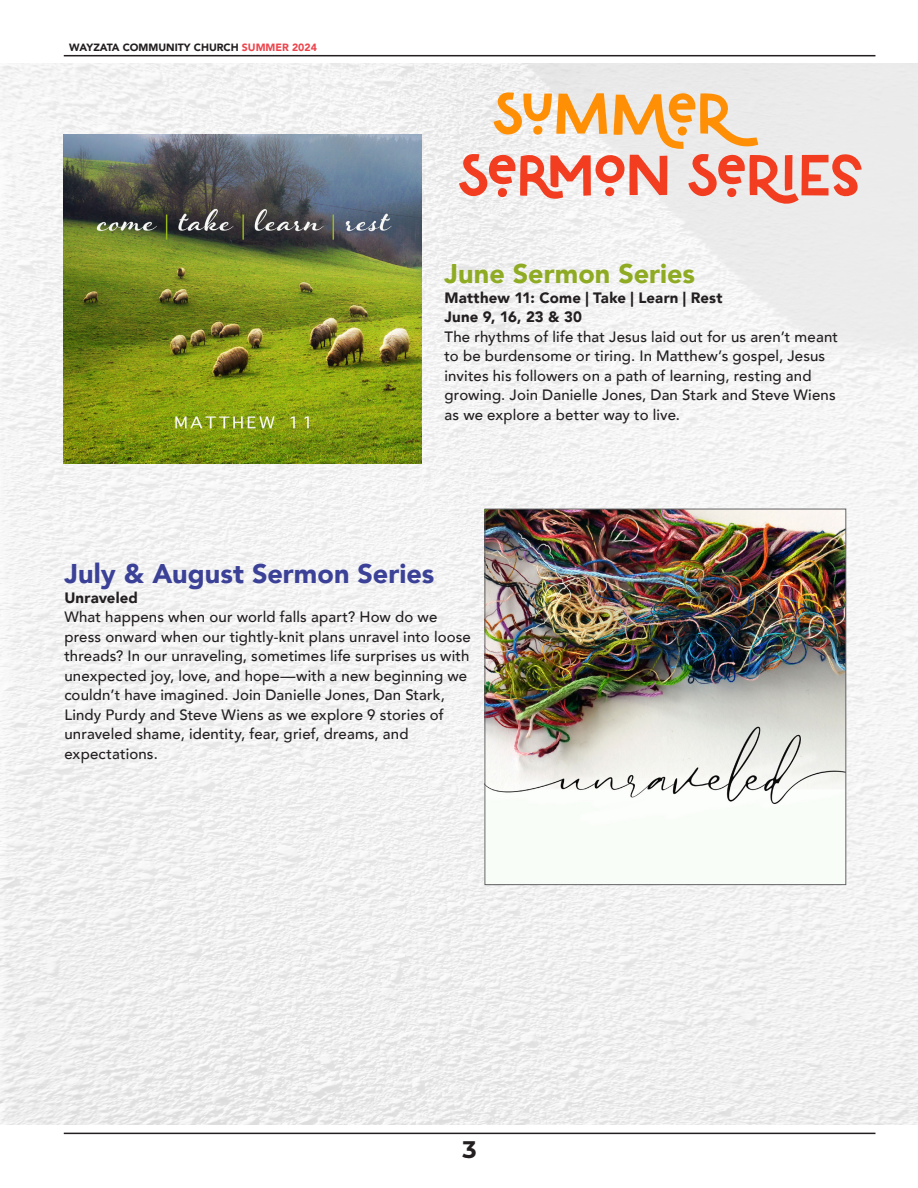
<style>
.page{position:relative;width:918px;height:1188px;background:#fff}
.page>*{position:absolute;margin:0;border:0;box-sizing:border-box;transform-origin:0 0}
.body_1{font:58.5px "Kocha Clean";letter-spacing:-.01em;color:#f23d21}
.body_1-2{font:58.5px "Kocha Clean";letter-spacing:-.015em;color:#ff8f05}
.body_1-3{font:900 27px "Avenir";letter-spacing:.005em;color:#3b4197}
.body_1-4{font:900 27px "Avenir";color:#8fab23}
.body_1-5{font:700 24px "Montserrat";color:#231f20}
.body_1-6{font:500 15px/19.5px "Avenir";letter-spacing:.01em;color:#231f20}
.t1{font:900 10.5px "Avenir";color:#231f20}
.s1{color:#ec464d}
.s2{font-weight:900}
</style>
<div class="page">
<hr style="left:64px;top:55px;width:811px;height:1px;background:#231f20">
<hr style="left:64px;top:1133px;width:811px;height:1px;background:#231f20">
<img style="left:0;top:64px;width:918px;height:1060px">
<img style="left:64px;top:135px;width:358px;height:328px">
<img style="left:487px;top:511px;width:357px;height:372px">
<div style="left:485px;top:509px;width:361px;height:376px;border:1px solid #636365"></div>
<p class="t1" style="left:69px;top:38px;width:249px">WAYZATA COMMUNITY CHURCH <span class="s1">SUMMER 2024</span></p>
<p class="body_1-2" style="left:492px;top:73px;width:242px">SUMMER</p>
<p class="body_1" style="left:458px;top:134px;width:407px">SERMON SERIES</p>
<p class="body_1-4" style="left:445px;top:251px;width:252px">June Sermon Series</p>
<p class="body_1-6" style="left:445px;top:287px;width:395px"><span class="s2">Matthew 11: Come | Take | Learn | Rest<br>June 9, 16, 23 &amp; 30<br></span>The rhythms of life that Jesus laid out for us aren’t meant to be burdensome or tiring. In Matthew’s gospel, Jesus invites his followers on a path of learning, resting and growing. Join Danielle Jones, Dan Stark and Steve Wiens as we explore a better way to live.</p>
<p class="body_1-3" style="left:64px;top:551px;width:371px">July &amp; August Sermon Series</p>
<p class="body_1-6" style="left:64px;top:587px;width:408px"><span class="s2">Unraveled<br></span>What happens when our world falls apart? How do we press onward when our tightly-knit plans unravel into loose threads? In our unraveling, sometimes life surprises us with unexpected joy, love, and hope—with a new beginning we couldn’t have imagined. Join Danielle Jones, Dan Stark, Lindy Purdy and Steve Wiens as we explore 9 stories of unraveled shame, identity, fear, grief, dreams, and expectations.</p>
<p class="body_1-5" style="left:463px;top:1132px;width:16px">3</p>
</div>
